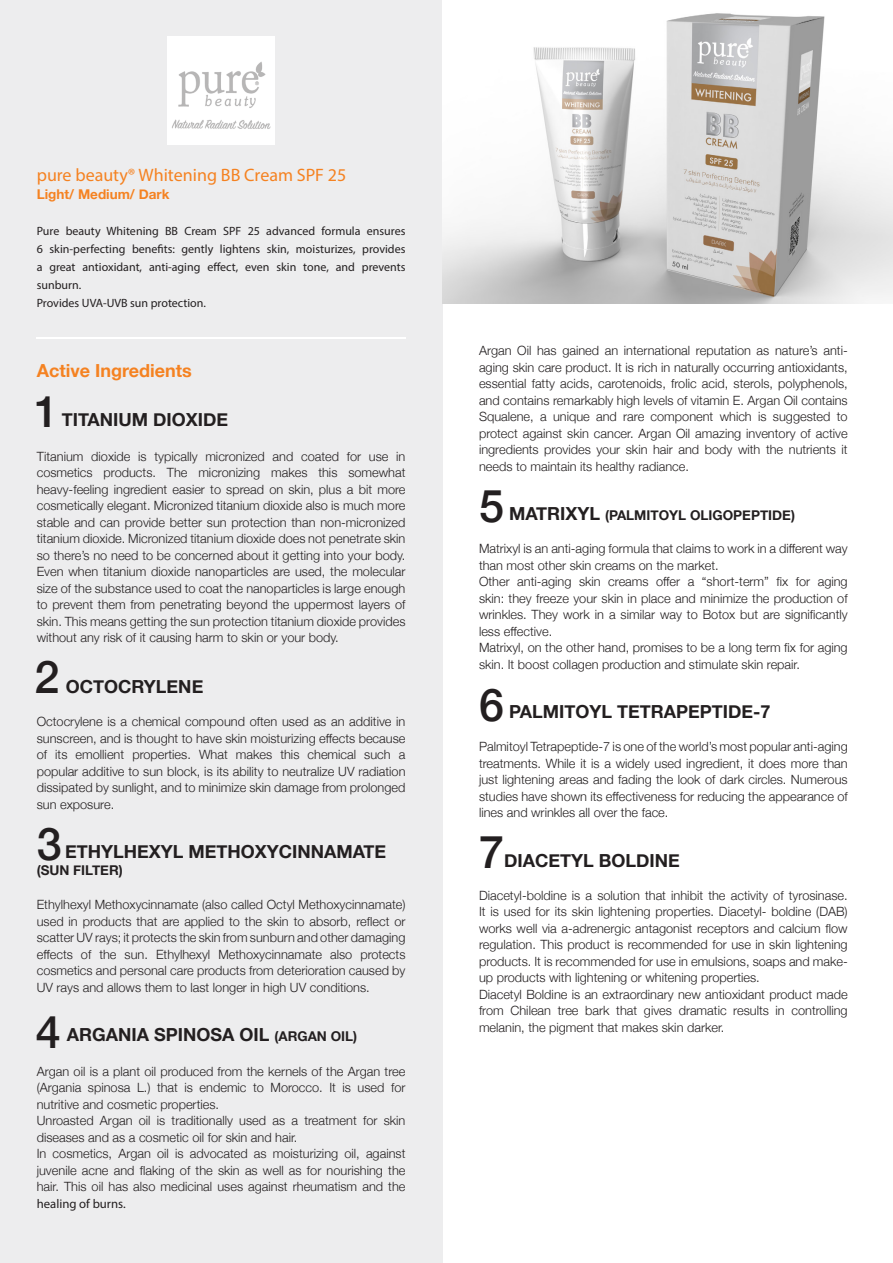
<style>
.page{position:relative;width:893px;height:1263px;background:#fff}
.page>*{position:absolute;margin:0;border:0;box-sizing:border-box;transform-origin:0 0}
.t1{font:500 45px "Helvetica Neue";color:#231f20}
.t2{font:500 43.5px "Helvetica Neue";color:#231f20}
.t3{font:700 18px "Helvetica Neue";color:#231f20}
.t4{font:18px "Myriad Pro";color:#f58221}
.t5{font:700 18px "Helvetica Neue";color:#f58221}
.t6{font:700 13.5px "Helvetica Neue";color:#231f20}
.t7{font:700 13.5px "Helvetica Neue";color:#f58221}
.t8{font:300 12.75px/16.5px "Helvetica Neue";color:#231f20;text-align:justify}
.t9{font:12px/18px "Myriad Pro";color:#231f20;text-align:justify}
.s1{font-size:13.5px}
.s2{font-family:"Myriad Pro";font-weight:400}
.s3{font-size:18px}
</style>
<div class="page">
<div style="left:0;top:0;width:442px;height:1263px;background:#ededee"></div>
<hr style="left:36px;top:337px;width:370px;height:1px;background:#fff">
<img style="left:167px;top:36px;width:108px;height:108px">
<img style="left:442px;top:13px;width:451px;height:291px">
<p class="t4" style="left:37px;top:164px;width:311px">pure beauty® Whitening BB Cream SPF 25</p>
<p class="t7" style="left:37px;top:184px;width:134px">Light/ Medium/ Dark</p>
<p class="t9" style="left:37px;top:222px;width:370px">Pure beauty Whitening BB Cream SPF 25 advanced formula ensures 6 skin-perfecting benefits: gently lightens skin, moisturizes, provides a great antioxidant, anti-aging effect, even skin tone, and prevents sunburn.</p>
<p class="t9" style="left:37px;top:294px;width:171px">Provides UVA-UVB sun protection.</p>
<p class="t5" style="left:37px;top:356px;width:156px">Active Ingredients</p>
<p class="t3" style="left:62px;top:405px;width:168px">TITANIUM DIOXIDE</p>
<p class="t8" style="left:37px;top:447px;width:370px">Titanium dioxide is typically micronized and coated for use in cosmetics products. The micronizing makes this somewhat heavy-feeling ingredient easier to spread on skin, plus a bit more cosmetically elegant. Micronized titanium dioxide also is much more stable and can provide better sun protection than non-micronized titanium dioxide. Micronized titanium dioxide does not penetrate skin so there’s no need to be concerned about it getting into your body.<br>Even when titanium dioxide nanoparticles are used, the molecular size of the substance used to coat the nanoparticles is large enough to prevent them from penetrating beyond the uppermost layers of skin. This means getting the sun protection titanium dioxide provides without any risk of it causing harm to skin or your body.</p>
<p class="t3" style="left:66px;top:672px;width:139px">OCTOCRYLENE</p>
<p class="t8" style="left:37px;top:712px;width:370px">Octocrylene is a chemical compound often used as an additive in sunscreen, and is thought to have skin moisturizing effects because of its emollient properties. What makes this chemical such a popular additive to sun block, is its ability to neutralize UV radiation dissipated by sunlight, and to minimize skin damage from prolonged sun exposure.</p>
<p class="t3" style="left:65px;top:837px;width:323px">ETHYLHEXYL METHOXYCINNAMATE</p>
<p class="t6" style="left:37px;top:859px;width:88px">(SUN FILTER)</p>
<p class="t8" style="left:37px;top:895px;width:370px">Ethylhexyl Methoxycinnamate (also called Octyl Methoxycinnamate) used in products that are applied to the skin to absorb, reflect or scatter UV rays; it protects the skin from sunburn and other damaging effects of the sun. Ethylhexyl Methoxycinnamate also protects cosmetics and personal care products from deterioration caused by UV rays and allows them to last longer in high UV conditions.</p>
<p class="t3" style="left:67px;top:1020px;width:292px">ARGANIA SPINOSA OIL <span class="s1">(ARGAN OIL)</span></p>
<p class="t8" style="left:37px;top:1062px;width:370px">Argan oil is a plant oil produced from the kernels of the Argan tree (Argania spinosa L.) that is endemic to Morocco. It is used for nutritive and cosmetic properties.</p>
<p class="t8" style="left:37px;top:1111px;width:370px">Unroasted Argan oil is traditionally used as a treatment for skin diseases and as a cosmetic oil for skin and hair.</p>
<p class="t8" style="left:37px;top:1144px;width:370px">In cosmetics, Argan oil is advocated as moisturizing oil, against juvenile acne and flaking of the skin as well as for nourishing the hair. This oil has also medicinal uses against rheumatism and the <span class="s2">healing of burns.</span></p>
<p class="t2" style="left:35px;top:377px;width:26px">1</p>
<p class="t1" style="left:35px;top:640px;width:27px">2</p>
<p class="t1" style="left:37px;top:808px;width:27px">3</p>
<p class="t1" style="left:36px;top:996px;width:27px">4</p>
<p class="t8" style="left:479px;top:341px;width:370px">Argan Oil has gained an international reputation as nature’s anti&shy;aging skin care product. It is rich in naturally occurring antioxidants, essential fatty acids, carotenoids, frolic acid, sterols, polyphenols, and contains remarkably high levels of vitamin E. Argan Oil contains Squalene, a unique and rare component which is suggested to protect against skin cancer. Argan Oil amazing inventory of active ingredients provides your skin hair and body with the nutrients it needs to maintain its healthy radiance.</p>
<p class="t6" style="left:509px;top:505px;width:287px"><span class="s3">MATRIXYL</span> (PALMITOYL OLIGOPEPTIDE)</p>
<p class="t8" style="left:479px;top:539px;width:370px">Matrixyl is an anti-aging formula that claims to work in a different way than most other skin creams on the market.</p>
<p class="t8" style="left:479px;top:572px;width:370px">Other anti-aging skin creams offer a “short-term” fix for aging skin: they freeze your skin in place and minimize the production of wrinkles. They work in a similar way to Botox but are significantly less effective.</p>
<p class="t8" style="left:479px;top:638px;width:370px">Matrixyl, on the other hand, promises to be a long term fix for aging skin. It boost collagen production and stimulate skin repair.</p>
<p class="t3" style="left:509px;top:698px;width:263px">PALMITOYL TETRAPEPTIDE-7</p>
<p class="t8" style="left:479px;top:737px;width:370px">Palmitoyl Tetrapeptide-7 is one of the world’s most popular anti-aging treatments. While it is a widely used ingredient, it does more than just lightening areas and fading the look of dark circles. Numerous studies have shown its effectiveness for reducing the appearance of lines and wrinkles all over the face.</p>
<p class="t3" style="left:504px;top:846px;width:177px">DIACETYL BOLDINE</p>
<p class="t8" style="left:479px;top:886px;width:370px">Diacetyl-boldine is a solution that inhibit the activity of tyrosinase.<br>It is used for its skin lightening properties. Diacetyl- boldine (DAB) works well via a-adrenergic antagonist receptors and calcium flow regulation. This product is recommended for use in skin lightening products. It is recommended for use in emulsions, soaps and make&shy;up products with lightening or whitening properties.</p>
<p class="t8" style="left:479px;top:985px;width:370px">Diacetyl Boldine is an extraordinary new antioxidant product made from Chilean tree bark that gives dramatic results in controlling melanin, the pigment that makes skin darker.</p>
<p class="t1" style="left:479px;top:470px;width:27px">5</p>
<p class="t1" style="left:479px;top:669px;width:27px">6</p>
<p class="t1" style="left:479px;top:815px;width:27px">7</p>
</div>
